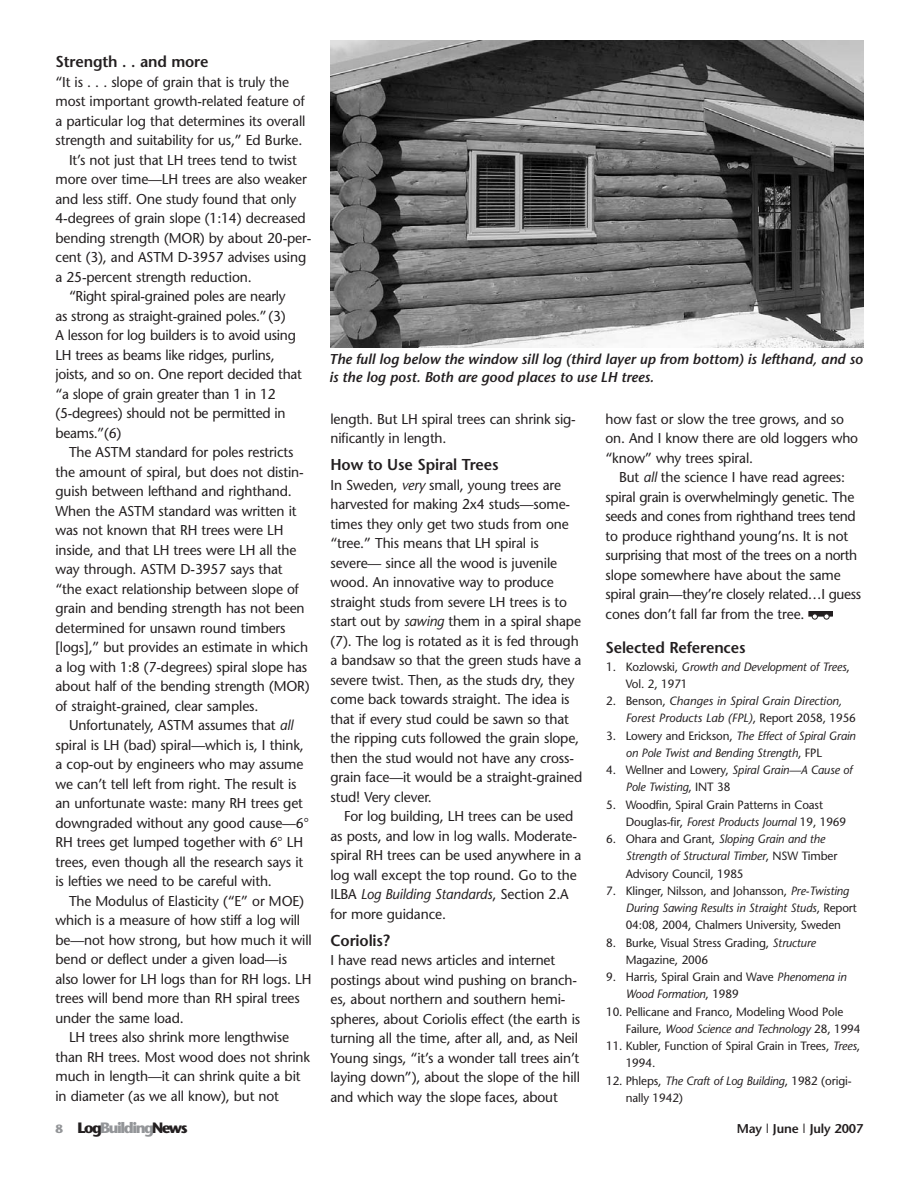
<style>
.page{position:relative;width:918px;height:1188px;background:#fff}
.page>*{position:absolute;margin:0;border:0;box-sizing:border-box;transform-origin:0 0}
.t1{font:600 15.75px "Stone Sans";letter-spacing:-.01em;color:#231f20}
.t2{font:700 15px "Stone Sans";letter-spacing:-.1em;color:#939598}
.t3{font:14.25px/19.5px "Stone Sans";letter-spacing:-.01em;color:#231f20}
.t4{font:italic 600 14.25px/18px "Stone Sans";color:#231f20}
.t5{font:600 12.75px "Stone Sans";letter-spacing:-.01em;color:#231f20}
.t6{font:12px/17.2px "Stone Sans";letter-spacing:-.01em;color:#231f20}
.t7{font:italic 12px/17.2px "Stone Sans";letter-spacing:-.01em;color:#231f20}
.s1{font-style:italic}
.s2{font-style:normal}
.s3{font-size:12px}
.s4{color:#231f20}
</style>
<div class="page">
<hr style="left:809px;top:612px;width:23px;height:4px;background:#231f20">
<div style="left:809px;top:611px;width:24px;height:5px;border:1px solid #231f20"></div>
<svg style="left:812px;top:614px;width:6px;height:5px"></svg>
<svg style="left:824px;top:614px;width:5px;height:5px"></svg>
<img style="left:331px;top:40px;width:533px;height:307px">
<p class="t1" style="left:56px;top:55px;width:155px">Strength . . and more</p>
<p class="t3" style="left:56px;top:73px;width:235px">“It is . . . slope of grain that is truly the</p>
<p class="t3" style="left:56px;top:93px;width:251px">most important growth-related feature of</p>
<p class="t3" style="left:56px;top:112px;width:252px">a particular log that determines its overall</p>
<p class="t3" style="left:56px;top:132px;width:248px">strength and suitability for us,” Ed Burke.</p>
<p class="t3" style="left:69px;top:151px;width:229px">It’s not just that LH trees tend to twist</p>
<p class="t3" style="left:56px;top:171px;width:253px">more over time—LH trees are also weaker</p>
<p class="t3" style="left:56px;top:190px;width:242px">and less stiff. One study found that only</p>
<p class="t3" style="left:56px;top:210px;width:252px">4-degrees of grain slope (1:14) decreased</p>
<p class="t3" style="left:56px;top:229px;width:257px">bending strength (MOR) by about 20-per-</p>
<p class="t3" style="left:56px;top:249px;width:252px">cent (3), and ASTM D-3957 advises using</p>
<p class="t3" style="left:56px;top:268px;width:198px">a 25-percent strength reduction.</p>
<p class="t3" style="left:69px;top:288px;width:218px">“Right spiral-grained poles are nearly</p>
<p class="t3" style="left:56px;top:307px;width:232px">as strong as straight-grained poles.”(3)</p>
<p class="t3" style="left:56px;top:327px;width:242px">A lesson for log builders is to avoid using</p>
<p class="t3" style="left:56px;top:346px;width:221px">LH trees as beams like ridges, purlins,</p>
<p class="t3" style="left:56px;top:366px;width:248px">joists, and so on. One report decided that</p>
<p class="t3" style="left:56px;top:385px;width:222px">“a slope of grain greater than 1 in 12</p>
<p class="t3" style="left:56px;top:405px;width:232px">(5-degrees) should not be permitted in</p>
<p class="t3" style="left:56px;top:424px;width:67px">beams.”(6)</p>
<p class="t3" style="left:69px;top:444px;width:226px">The ASTM standard for poles restricts</p>
<p class="t3" style="left:56px;top:463px;width:250px">the amount of spiral, but does not distin-</p>
<p class="t3" style="left:56px;top:483px;width:238px">guish between lefthand and righthand.</p>
<p class="t3" style="left:56px;top:502px;width:243px">When the ASTM standard was written it</p>
<p class="t3" style="left:56px;top:522px;width:229px">was not known that RH trees were LH</p>
<p class="t3" style="left:56px;top:541px;width:243px">inside, and that LH trees were LH all the</p>
<p class="t3" style="left:56px;top:561px;width:229px">way through. ASTM D-3957 says that</p>
<p class="t3" style="left:56px;top:580px;width:245px">“the exact relationship between slope of</p>
<p class="t3" style="left:56px;top:600px;width:251px">grain and bending strength has not been</p>
<p class="t3" style="left:56px;top:619px;width:232px">determined for unsawn round timbers</p>
<p class="t3" style="left:56px;top:639px;width:254px">[logs],” but provides an estimate in which</p>
<p class="t3" style="left:56px;top:658px;width:253px">a log with 1:8 (7-degrees) spiral slope has</p>
<p class="t3" style="left:56px;top:678px;width:256px">about half of the bending strength (MOR)</p>
<p class="t3" style="left:56px;top:697px;width:204px">of straight-grained, clear samples.</p>
<p class="t3" style="left:69px;top:717px;width:226px">Unfortunately, ASTM assumes that <span class="s1">all</span></p>
<p class="t3" style="left:56px;top:736px;width:250px">spiral is LH (bad) spiral—which is, I think,</p>
<p class="t3" style="left:56px;top:756px;width:249px">a cop-out by engineers who may assume</p>
<p class="t3" style="left:56px;top:775px;width:243px">we can’t tell left from right. The result is</p>
<p class="t3" style="left:56px;top:795px;width:249px">an unfortunate waste: many RH trees get</p>
<p class="t3" style="left:56px;top:814px;width:255px">downgraded without any good cause—6°</p>
<p class="t3" style="left:56px;top:834px;width:249px">RH trees get lumped together with 6° LH</p>
<p class="t3" style="left:56px;top:853px;width:249px">trees, even though all the research says it</p>
<p class="t3" style="left:56px;top:873px;width:218px">is lefties we need to be careful with.</p>
<p class="t3" style="left:69px;top:892px;width:237px">The Modulus of Elasticity (“E” or MOE)</p>
<p class="t3" style="left:56px;top:912px;width:246px">which is a measure of how stiff a log will</p>
<p class="t3" style="left:56px;top:931px;width:258px">be—not how strong, but how much it will</p>
<p class="t3" style="left:56px;top:951px;width:233px">bend or deflect under a given load—is</p>
<p class="t3" style="left:56px;top:970px;width:257px">also lower for LH logs than for RH logs. LH</p>
<p class="t3" style="left:56px;top:990px;width:246px">trees will bend more than RH spiral trees</p>
<p class="t3" style="left:56px;top:1009px;width:130px">under the same load.</p>
<p class="t3" style="left:69px;top:1029px;width:222px">LH trees also shrink more lengthwise</p>
<p class="t3" style="left:56px;top:1048px;width:256px">than RH trees. Most wood does not shrink</p>
<p class="t3" style="left:56px;top:1068px;width:247px">much in length—it can shrink quite a bit</p>
<p class="t3" style="left:56px;top:1087px;width:225px">in diameter (as we all know), but not</p>
<p class="t4" style="left:329px;top:352px;width:535px">The full log below the window sill log (third layer up from bottom) is lefthand, and so is the log post. Both are good places to use LH trees.</p>
<p class="t3" style="left:331px;top:411px;width:247px">length. But LH spiral trees can shrink sig&shy;nificantly in length.</p>
<p class="t1" style="left:330px;top:459px;width:170px">How to Use Spiral Trees</p>
<p class="t3" style="left:330px;top:477px;width:253px">In Sweden, <span class="s1">very</span> small, young trees are harvested for making 2x4 studs—some&shy;times they only get two studs from one “tree.” This means that LH spiral is severe— since all the wood is juvenile wood. An innovative way to produce straight studs from severe LH trees is to start out by <span class="s1">sawing</span> them in a spiral shape (7). The log is rotated as it is fed through a bandsaw so that the green studs have a severe twist. Then, as the studs dry, they come back towards straight. The idea is that if every stud could be sawn so that the ripping cuts followed the grain slope, then the stud would not have any cross&shy;grain face—it would be a straight-grained stud! Very clever.</p>
<p class="t3" style="left:330px;top:808px;width:252px;text-indent:14px">For log building, LH trees can be used as posts, and low in log walls. Moderate&shy;spiral RH trees can be used anywhere in a log wall except the top round. Go to the ILBA <span class="s1">Log Building Standards</span>, Section 2.A for more guidance.</p>
<p class="t1" style="left:330px;top:934px;width:61px">Coriolis?</p>
<p class="t3" style="left:330px;top:952px;width:251px">I have read news articles and internet postings about wind pushing on branch&shy;es, about northern and southern hemi&shy;spheres, about Coriolis effect (the earth is turning all the time, after all, and, as Neil Young sings, “it’s a wonder tall trees ain’t laying down”), about the slope of the hill and which way the slope faces, about</p>
<p class="t3" style="left:605px;top:411px;width:254px">how fast or slow the tree grows, and so on. And I know there are old loggers who “know” why trees spiral.</p>
<p class="t3" style="left:605px;top:469px;width:257px;text-indent:14px">But <span class="s1">all</span> the science I have read agrees: spiral grain is overwhelmingly genetic. The seeds and cones from righthand trees tend to produce righthand young’ns. It is not surprising that most of the trees on a north slope somewhere have about the same spiral grain—they’re closely related…I guess cones don’t fall far from the tree.</p>
<p class="t1" style="left:605px;top:642px;width:142px">Selected References</p>
<p class="t7" style="left:626px;top:659px;width:226px;text-indent:-20px"><span class="s2">1. Kozlowski,</span> Growth and Development of Trees<span class="s2">,<br>Vol. 2, 1971</span></p>
<p class="t7" style="left:626px;top:694px;width:232px;text-indent:-20px"><span class="s2">2. Benson,</span> Changes in Spiral Grain Direction,<br>Forest Products Lab (FPL)<span class="s2">, Report 2058, 1956</span></p>
<p class="t7" style="left:626px;top:728px;width:232px;text-indent:-20px"><span class="s2">3. Lowery and Erickson,</span> The Effect of Spiral Grain on Pole Twist and Bending Strength<span class="s2">, FPL</span></p>
<p class="t7" style="left:626px;top:763px;width:228px;text-indent:-20px"><span class="s2">4. Wellner and Lowery,</span> Spiral Grain—A Cause of<br>Pole Twisting<span class="s2">, INT 38</span></p>
<p class="t6" style="left:626px;top:797px;width:222px;text-indent:-20px">5. Woodfin, Spiral Grain Patterns in Coast<br>Douglas-fir, <span class="s1">Forest Products Journal</span> 19, 1969</p>
<p class="t6" style="left:626px;top:832px;width:213px;text-indent:-20px">6. Ohara and Grant, <span class="s1">Sloping Grain and the<br>Strength of Structural Timber</span>, NSW Timber<br>Advisory Council, 1985</p>
<p class="t6" style="left:626px;top:883px;width:233px;text-indent:-20px">7. Klinger, Nilsson, and Johansson, <span class="s1">Pre-Twisting<br>During Sawing Results in Straight Studs</span>, Report<br>04:08, 2004, Chalmers University, Sweden</p>
<p class="t6" style="left:626px;top:935px;width:192px;text-indent:-20px">8. Burke, Visual Stress Grading, <span class="s1">Structure<br></span>Magazine, 2006</p>
<p class="t6" style="left:626px;top:970px;width:222px;text-indent:-20px">9. Harris, Spiral Grain and Wave <span class="s1">Phenomena in<br>Wood Formation</span>, 1989</p>
<p class="t6" style="left:626px;top:1004px;width:236px;text-indent:-20px">10. Pellicane and Franco, Modeling Wood Pole<br>Failure, <span class="s1">Wood Science and Technology</span> 28, 1994</p>
<p class="t6" style="left:626px;top:1039px;width:236px;text-indent:-20px">11. Kubler, Function of Spiral Grain in Trees, <span class="s1">Trees</span>,<br>1994.</p>
<p class="t6" style="left:626px;top:1073px;width:227px;text-indent:-20px">12. Phleps, <span class="s1">The Craft of Log Building</span>, 1982 (origi&shy;nally 1942)</p>
<p class="t2" style="left:56px;top:1122px;width:134px"><span class="s3">8</span> <span class="s4">Log</span>Building<span class="s4">News</span></p>
<p class="t5" style="left:737px;top:1124px;width:128px">May | June | July 2007</p>
</div>
